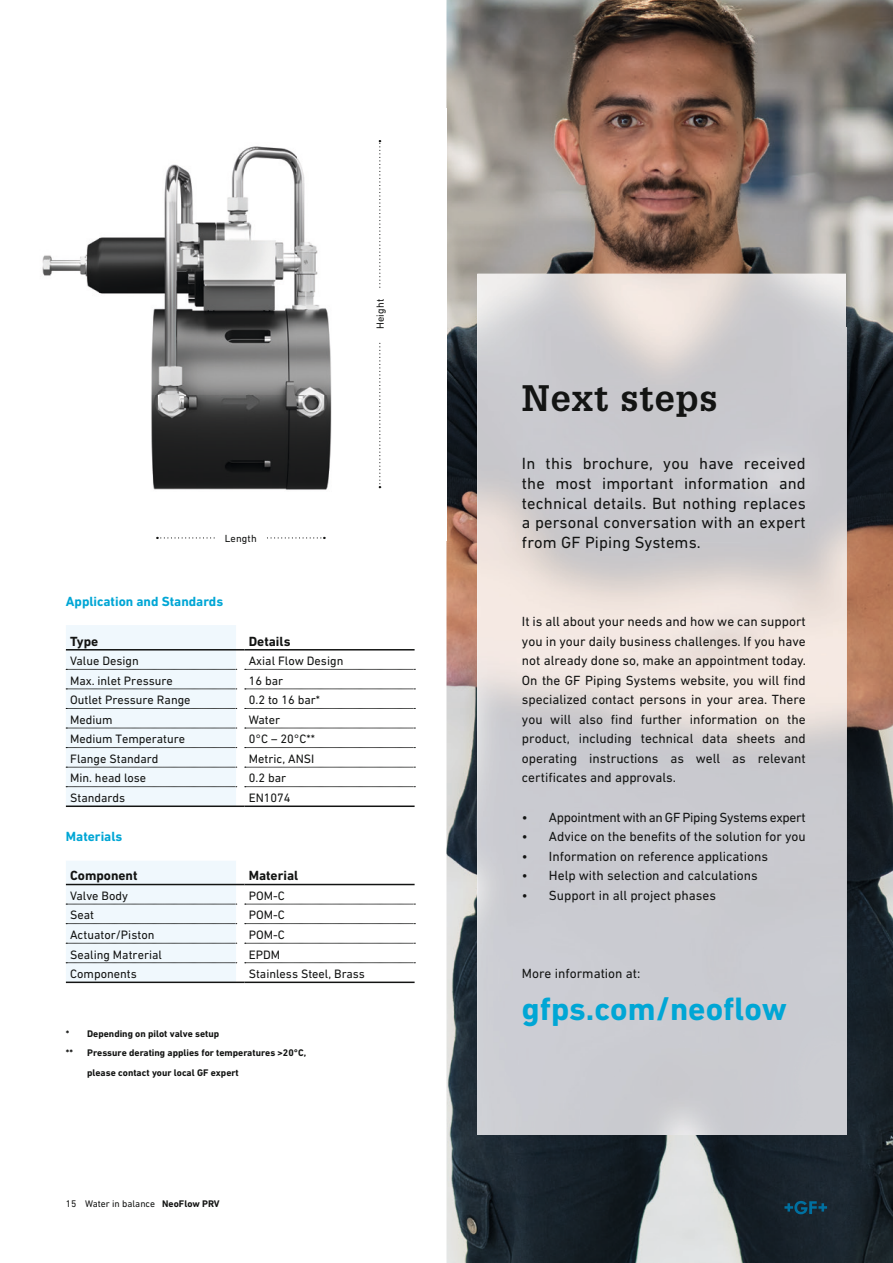
<style>
.page{position:relative;width:893px;height:1263px;background:#fff}
.page>*{position:absolute;margin:0;border:0;box-sizing:border-box;transform-origin:0 0}
.t1{font:700 36px "Glypha LT Pro";letter-spacing:.025em;color:#131413}
.t2{font:700 33px "DIN Next W1 G";color:#00a6d5}
.t3{font:16.5px/19.5px "DIN Next W1 G";letter-spacing:.01em;color:#131413;text-align:justify}
.t4{font:13.5px/19.5px "DIN Next W1 G";color:#131413;text-align:justify}
.t5{font:13.5px "DIN Next W1 G";letter-spacing:-.02em;color:#131413}
.t6{font:700 13.5px "DIN Next W1 G";color:#00a6d5}
.t7{font:700 13.5px "DIN Next W1 G";color:#131413}
.t8{font:12.3px "DIN Next W1 G";color:#131413}
.t9{font:10.5px "DIN Next W1 G";letter-spacing:.01em;color:#131413}
.t10{font:700 9.75px/19.5px "DIN Next W1 G";color:#131413}
.t11{font:9.75px "DIN Next W1 G";color:#131413}
.s1{font-weight:700}
</style>
<div class="page">
<img style="left:446px;top:0;width:447px;height:1263px">
<img style="left:477px;top:1134px;width:369px;height:1px">
<img style="left:846px;top:327px;width:1px;height:807px">
<img style="left:477px;top:274px;width:369px;height:860px">
<svg style="left:784px;top:1201px;width:43px;height:13px"></svg>
<svg style="left:66px;top:625px;width:349px;height:182px"></svg>
<hr style="left:244px;top:805px;width:171px;height:2px;background:#131413">
<svg style="left:66px;top:861px;width:349px;height:122px"></svg>
<hr style="left:244px;top:981px;width:171px;height:2px;background:#131413">
<img style="left:42px;top:140px;width:340px;height:399px">
<svg style="left:156px;top:537px;width:169px;height:2px"></svg>
<svg style="left:379px;top:140px;width:2px;height:348px"></svg>
<div style="left:217px;top:528px;width:48px;height:20px;background:#fff"></div>
<div style="left:370px;top:288px;width:20px;height:52px;background:#fff"></div>
<p class="t9" style="left:374px;top:329px;width:31px;rotate:-90deg">Height</p>
<p class="t9" style="left:225px;top:532px;width:33px">Length</p>
<p class="t6" style="left:66px;top:594px;width:159px">Application and Standards</p>
<p class="t7" style="left:70px;top:633px;width:30px">Type</p>
<p class="t7" style="left:249px;top:633px;width:43px">Details</p>
<p class="t8" style="left:70px;top:654px;width:70px">Value Design</p>
<p class="t8" style="left:249px;top:654px;width:96px">Axial Flow Design</p>
<p class="t8" style="left:70px;top:673px;width:104px">Max. inlet Pressure</p>
<p class="t8" style="left:249px;top:673px;width:36px">16 bar</p>
<p class="t8" style="left:70px;top:693px;width:122px">Outlet Pressure Range</p>
<p class="t8" style="left:249px;top:693px;width:73px">0.2 to 16 bar*</p>
<p class="t8" style="left:70px;top:712px;width:44px">Medium</p>
<p class="t8" style="left:249px;top:712px;width:33px">Water</p>
<p class="t8" style="left:70px;top:732px;width:116px">Medium Temperature</p>
<p class="t8" style="left:249px;top:732px;width:68px">0°C – 20°C**</p>
<p class="t8" style="left:70px;top:752px;width:90px">Flange Standard</p>
<p class="t8" style="left:249px;top:752px;width:67px">Metric, ANSI</p>
<p class="t8" style="left:70px;top:771px;width:78px">Min. head lose</p>
<p class="t8" style="left:249px;top:771px;width:39px">0.2 bar</p>
<p class="t8" style="left:70px;top:791px;width:57px">Standards</p>
<p class="t8" style="left:249px;top:791px;width:43px">EN1074</p>
<p class="t6" style="left:66px;top:829px;width:58px">Materials</p>
<p class="t7" style="left:70px;top:868px;width:69px">Component</p>
<p class="t7" style="left:249px;top:868px;width:51px">Material</p>
<p class="t8" style="left:70px;top:888px;width:59px">Valve Body</p>
<p class="t8" style="left:249px;top:888px;width:38px">POM-C</p>
<p class="t8" style="left:70px;top:908px;width:25px">Seat</p>
<p class="t8" style="left:249px;top:908px;width:38px">POM-C</p>
<p class="t8" style="left:70px;top:928px;width:86px">Actuator/Piston</p>
<p class="t8" style="left:249px;top:928px;width:38px">POM-C</p>
<p class="t8" style="left:70px;top:947px;width:93px">Sealing Matrerial</p>
<p class="t8" style="left:249px;top:947px;width:33px">EPDM</p>
<p class="t8" style="left:70px;top:967px;width:68px">Components</p>
<p class="t8" style="left:249px;top:967px;width:118px">Stainless Steel, Brass</p>
<p class="t10" style="left:66px;top:1024px;width:155px">* Depending on pilot valve setup **</p>
<p class="t10" style="left:87px;top:1043px;width:220px">Pressure derating applies for temperatures &gt;20°C, please contact your local GF expert</p>
<p class="t11" style="left:66px;top:1197px;width:155px">15 Water in balance <span class="s1">NeoFlow PRV</span></p>
<h1 class="t1" style="left:522px;top:376px;width:197px">Next steps</h1>
<p class="t3" style="left:522px;top:454px;width:285px">In this brochure, you have received the most important information and technical details. But nothing replaces a personal conversation with an expert from GF Piping Systems.</p>
<p class="t4" style="left:522px;top:611px;width:286px">It is all about your needs and how we can support you in your daily business challenges. If you have not already done so, make an appointment today.<br>On the GF Piping Systems website, you will find specialized contact persons in your area. There you will also find further information on the product, including technical data sheets and operating instructions as well as relevant certificates and approvals.</p>
<p class="t5" style="left:522px;top:809px;width:285px">• Appointment with an GF Piping Systems expert</p>
<p class="t4" style="left:522px;top:827px;width:285px">• Advice on the benefits of the solution for you</p>
<p class="t4" style="left:522px;top:846px;width:248px">• Information on reference applications</p>
<p class="t4" style="left:522px;top:866px;width:237px">• Help with selection and calculations</p>
<p class="t4" style="left:522px;top:885px;width:196px">• Support in all project phases</p>
<p class="t4" style="left:522px;top:963px;width:120px">More information at:</p>
<h2 class="t2" style="left:522px;top:989px;width:267px">gfps.com/neoflow</h2>
</div>
